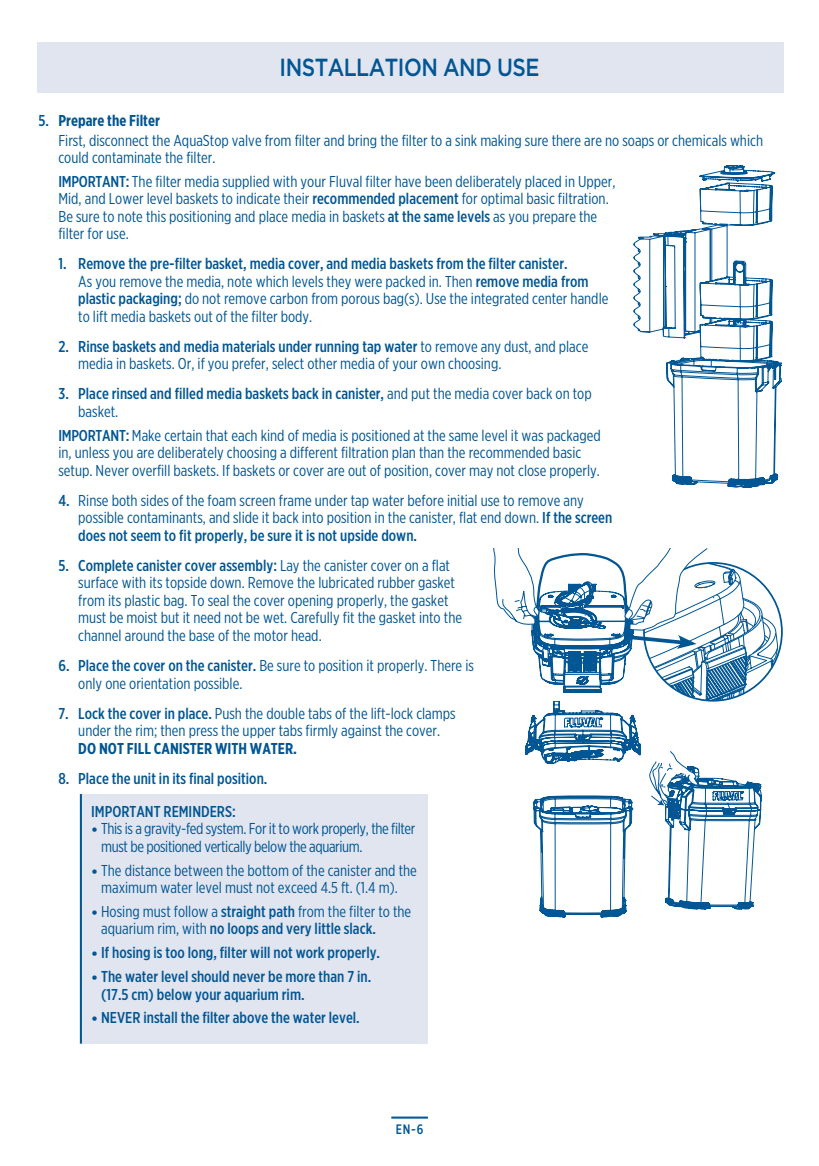
<style>
.page{position:relative;width:819px;height:1166px;background:#fff}
.page>*{position:absolute;margin:0;border:0;box-sizing:border-box;transform-origin:0 0}
.t1{font:500 24.68px "Gotham";letter-spacing:-.025em;color:#015693;scale:.85 1}
.regular_body_text{font:15.75px/17.5px "Gotham X Narrow";color:#015693}
.Indent_regular_te{font:500 15.75px/17.5px "Gotham X Narrow";color:#015693}
.Indent_regular_te-2{font:15.75px/17.5px "Gotham X Narrow";color:#015693}
.regular_body_text-2{font:15.75px/17.5px "Gotham X Narrow";letter-spacing:-.025em;color:#015693}
.t2{font:700 15.75px "Gotham X Narrow";color:#015693}
.t3{font:500 13.65px "Gotham X Narrow";color:#015693}
.s1{font-weight:500}
.s2{font-weight:400}
.s3{font-weight:700}
.s4{font-family:"Calibri";font-size:14px}
.s5{font-family:"Calibri";font-weight:400;font-size:14px}
</style>
<div class="page">
<div style="left:37px;top:42px;width:746px;height:51px;background:#e1e5f0"></div>
<hr style="left:391px;top:1116px;width:37px;height:2px;background:#015693">
<svg style="left:633px;top:165px;width:149px;height:322px"></svg>
<svg style="left:493px;top:549px;width:288px;height:368px"></svg>
<div style="left:81px;top:794px;width:347px;height:249px;background:#e1e5f0"></div>
<hr style="left:80px;top:794px;width:2px;height:249px;background:#015693">
<p class="t1" style="left:279px;top:54px;width:307px">INSTALLATION AND USE</p>
<p class="t2" style="left:39px;top:110px;width:123px"><span class="s1">5.</span> Prepare the Filter</p>
<p class="regular_body_text" style="left:58px;top:131px;width:706px">First, disconnect the AquaStop valve from filter and bring the filter to a sink making sure there are no soaps or chemicals which could contaminate the filter.</p>
<p class="regular_body_text" style="left:58px;top:172px;width:558px"><span class="s1">IMPORTANT:</span> The filter media supplied with your Fluval filter have been deliberately placed in Upper, Mid, and Lower level baskets to indicate their <span class="s1">recommended placement</span> for optimal basic filtration.<br>Be sure to note this positioning and place media in baskets <span class="s1">at the same levels</span> as you prepare the filter for use.</p>
<p class="regular_body_text" style="left:78px;top:255px;width:531px;text-indent:-20px"><span class="s1">1. Remove the pre-filter basket, media cover, and media baskets from the filter canister.<br></span>As you remove the media, note which levels they were packed in. Then <span class="s1">remove media from plastic packaging;</span> do not remove carbon from porous bag(s). Use the integrated center handle to lift media baskets out of the filter body.</p>
<p class="regular_body_text" style="left:78px;top:337px;width:511px;text-indent:-20px"><span class="s1">2. Rinse baskets and media materials under running tap water</span> to remove any dust, and place media in baskets. Or, if you prefer, select other media of your own choosing.</p>
<p class="Indent_regular_te" style="left:78px;top:385px;width:515px;text-indent:-20px">3. Place rinsed and filled media baskets back in canister, <span class="s2">and put the media cover back on top basket.</span></p>
<p class="Indent_regular_te-2" style="left:58px;top:426px;width:544px"><span class="s1">IMPORTANT:</span> Make certain that each kind of media is positioned at the same level it was packaged in, unless you are deliberately choosing a different filtration plan than the recommended basic setup. Never overfill baskets. If baskets or cover are out of position, cover may not close properly.</p>
<p class="regular_body_text" style="left:78px;top:491px;width:535px;text-indent:-20px"><span class="s1">4.</span> Rinse both sides of the foam screen frame under tap water before initial use to remove any possible contaminants, and slide it back into position in the canister, flat end down. <span class="s1">If the screen does not seem to fit properly, be sure it is not upside down.</span></p>
<p class="regular_body_text" style="left:78px;top:556px;width:385px;text-indent:-20px"><span class="s1">5. Complete canister cover assembly:</span> Lay the canister cover on a flat surface with its topside down. Remove the lubricated rubber gasket from its plastic bag. To seal the cover opening properly, the gasket must be moist but it need not be wet. Carefully fit the gasket into the channel around the base of the motor head.</p>
<p class="regular_body_text" style="left:78px;top:656px;width:397px;text-indent:-20px"><span class="s1">6. Place the cover on the canister.</span> Be sure to position it properly. There is only one orientation possible.</p>
<p class="regular_body_text" style="left:78px;top:704px;width:379px;text-indent:-20px"><span class="s1">7. Lock the cover in place.</span> Push the double tabs of the lift-lock clamps under the rim; then press the upper tabs firmly against the cover.<br><span class="s3">DO NOT FILL CANISTER WITH WATER.</span></p>
<p class="Indent_regular_te" style="left:58px;top:769px;width:210px">8. Place the unit in its final position.</p>
<p class="Indent_regular_te" style="left:91px;top:802px;width:146px">IMPORTANT REMINDERS:</p>
<p class="regular_body_text-2" style="left:101px;top:820px;width:316px;text-indent:-10px"><span class="s4">•</span> This is a gravity-fed system. For it to work properly, the filter must be positioned vertically below the aquarium.</p>
<p class="regular_body_text" style="left:91px;top:861px;width:327px;text-align:center"><span class="s4">•</span> The distance between the bottom of the canister and the maximum water level must not exceed 4.5 ft. (1.4 m).</p>
<p class="regular_body_text" style="left:101px;top:902px;width:311px;text-indent:-10px"><span class="s4">•</span> Hosing must follow a <span class="s1">straight path</span> from the filter to the aquarium rim, with <span class="s1">no loops and very little slack.</span></p>
<p class="Indent_regular_te" style="left:91px;top:944px;width:290px"><span class="s5">•</span> If hosing is too long, filter will not work properly.</p>
<p class="Indent_regular_te" style="left:101px;top:967px;width:272px;text-indent:-10px"><span class="s5">•</span> The water level should never be more than 7 in. (17.5 cm) below your aquarium rim.</p>
<p class="Indent_regular_te" style="left:91px;top:1009px;width:270px"><span class="s5">•</span> NEVER install the filter above the water level.</p>
<p class="t3" style="left:396px;top:1120px;width:29px">EN-6</p>
</div>
